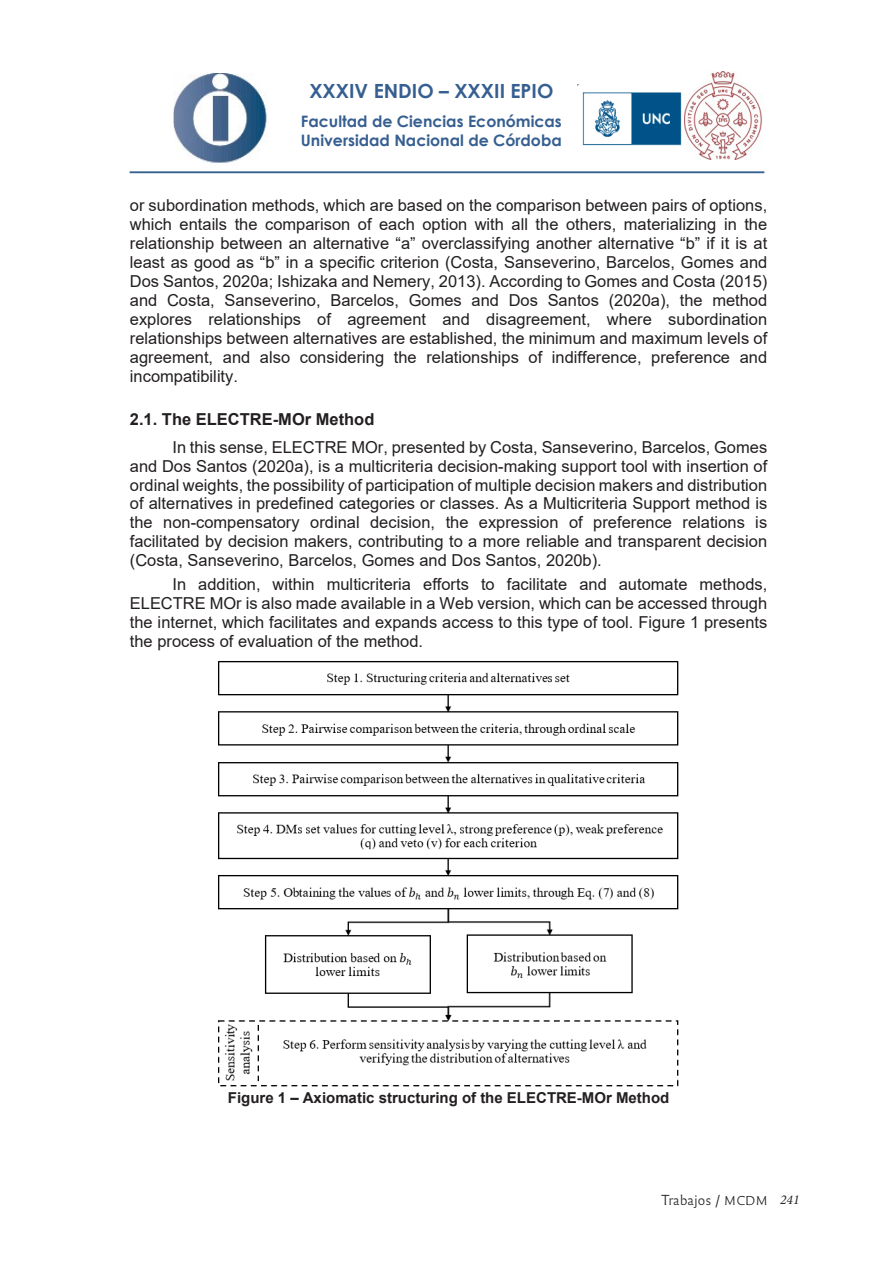
<style>
.page{position:relative;width:893px;height:1263px;background:#fff}
.page>*{position:absolute;margin:0;border:0;box-sizing:border-box;transform-origin:0 0}
.t1{font:700 19.5px "Century Gothic";color:#365f91}
.t2{font:16.5px/18.9px "Arial";color:#231f20;text-align:justify}
.t3{font:700 15.75px/19.4px "Century Gothic";color:#365f91}
.t4{font:700 15px "Arial";color:#231f20}
.t5{font:13.5px "Reforma 2018 Blanca";color:#231f20}
.t6{font:italic 13.5px "Minion Pro";color:#231f20}
.s1{font-weight:700}
.s2{font-size:12px}
</style>
<div class="page">
<hr style="left:130px;top:171px;width:634px;height:2px;background:#366091">
<img style="left:173px;top:74px;width:94px;height:89px">
<img style="left:685px;top:71px;width:77px;height:88px">
<img style="left:577px;top:84px;width:105px;height:62px">
<img style="left:218px;top:661px;width:461px;height:426px">
<p class="t1" style="left:309px;top:76px;width:246px">XXXIV ENDIO – XXXII EPIO</p>
<p class="t3" style="left:301px;top:111px;width:263px">Facultad de Ciencias Económicas<br>Universidad Nacional de Córdoba</p>
<p class="t2" style="left:130px;top:196px;width:639px">or subordination methods, which are based on the comparison between pairs of options, which entails the comparison of each option with all the others, materializing in the relationship between an alternative “a” overclassifying another alternative “b” if it is at least as good as “b” in a specific criterion (Costa, Sanseverino, Barcelos, Gomes and Dos Santos, 2020a; Ishizaka and Nemery, 2013). According to Gomes and Costa (2015) and Costa, Sanseverino, Barcelos, Gomes and Dos Santos (2020a), the method explores relationships of agreement and disagreement, where subordination relationships between alternatives are established, the minimum and maximum levels of agreement, and also considering the relationships of indifference, preference and incompatibility.</p>
<p class="t2" style="left:172px;top:405px;width:596px;line-height:27.9px;text-indent:-43px"><span class="s1">2.1. The ELECTRE-MOr Method<br></span>In this sense, ELECTRE MOr, presented by Costa, Sanseverino, Barcelos, Gomes</p>
<p class="t2" style="left:130px;top:456px;width:639px">and Dos Santos (2020a), is a multicriteria decision-making support tool with insertion of ordinal weights, the possibility of participation of multiple decision makers and distribution of alternatives in predefined categories or classes. As a Multicriteria Support method is the non-compensatory ordinal decision, the expression of preference relations is facilitated by decision makers, contributing to a more reliable and transparent decision (Costa, Sanseverino, Barcelos, Gomes and Dos Santos, 2020b).</p>
<p class="t2" style="left:130px;top:574px;width:639px;text-indent:43px">In addition, within multicriteria efforts to facilitate and automate methods, ELECTRE MOr is also made available in a Web version, which can be accessed through the internet, which facilitates and expands access to this type of tool. Figure 1 presents the process of evaluation of the method.</p>
<p class="t4" style="left:228px;top:1087px;width:443px">Figure 1 – Axiomatic structuring of the ELECTRE-MOr Method</p>
<p class="t5" style="left:661px;top:1192px;width:108px">Trabajos / <span class="s2">MCDM</span></p>
<p class="t6" style="left:780px;top:1191px;width:21px">241</p>
</div>
